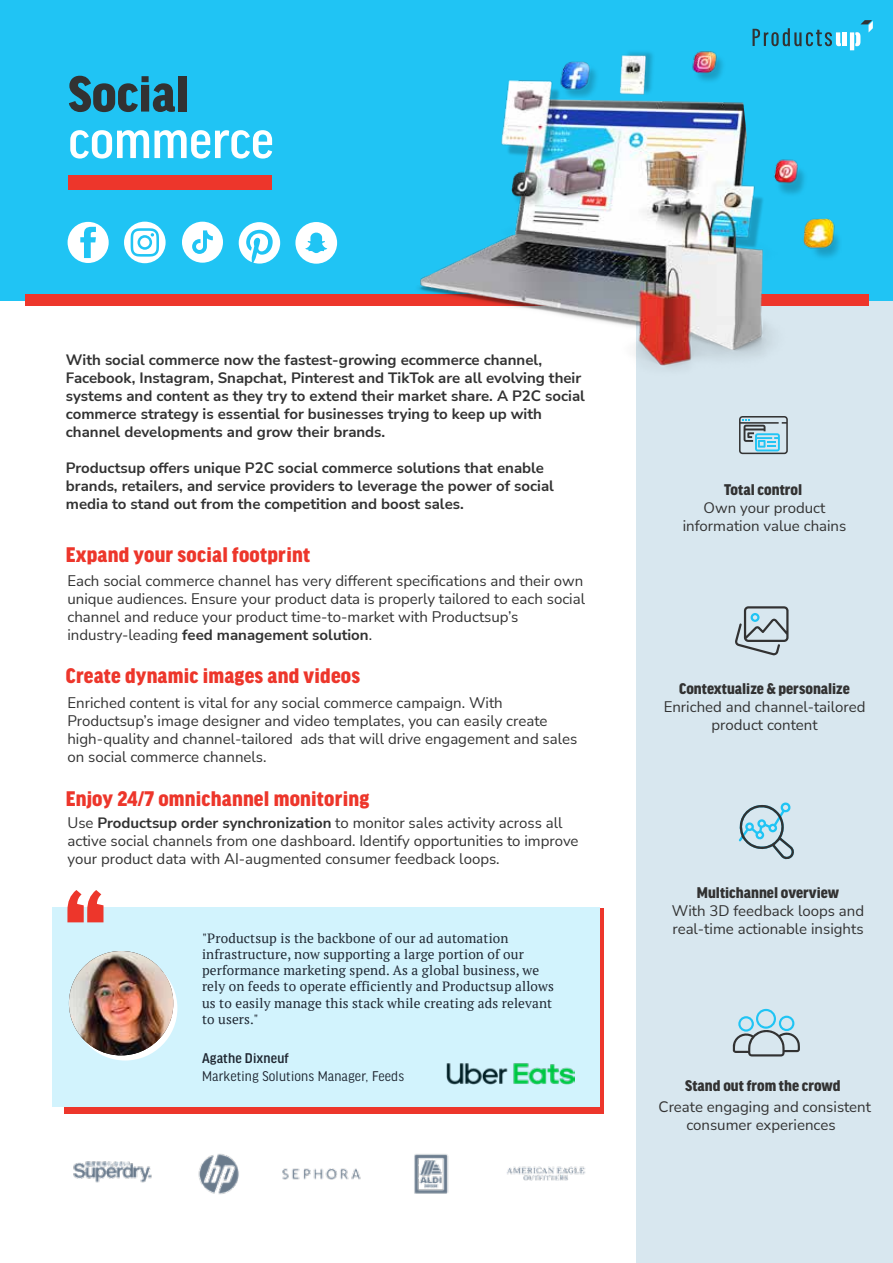
<style>
.page{position:relative;width:893px;height:1263px;background:#fff}
.page>*{position:absolute;margin:0;border:0;box-sizing:border-box;transform-origin:0 0}
.t1{font:500 54px "Good Headline Pro Narr";color:#fff}
.t2{font:900 54px "Good Headline Pro Narr";color:#323232}
.t3{font:900 22.5px "Good Headline Pro Narr";letter-spacing:.01em;color:#ed362b}
.t4{font:900 16.5px "Good Headline Pro Narr";color:#323232}
.t5{font:15px/18px "Nunito Sans";color:#323232}
.t6{font:700 15px/18px "Nunito Sans";color:#323232}
.t7{font:15px "Good Headline Pro Narr";letter-spacing:.01em;color:#1f2732}
.t8{font:500 15px "Good Headline Pro Narr";letter-spacing:.01em;color:#1f2732}
.t9{font:13.5px/16.2px "PT Serif";letter-spacing:.01em;color:#1f2732}
.s1{font-weight:700}
</style>
<div class="page">
<div style="left:637px;top:277px;width:256px;height:986px;background:#d8e7ef"></div>
<div style="left:0;top:0;width:893px;height:300px;background:#20c4f4"></div>
<hr style="left:842px;top:32px;width:4px;height:14px;background:#fff">
<hr style="left:850px;top:32px;width:4px;height:18px;background:#fff">
<svg style="left:752px;top:28px;width:89px;height:10px"></svg>
<svg style="left:855px;top:20px;width:18px;height:26px"></svg>
<div style="left:68px;top:175px;width:204px;height:15px;background:#ed362b"></div>
<div style="left:25px;top:295px;width:843px;height:11px;background:#ed362b"></div>
<div style="left:64px;top:909px;width:540px;height:205px;background:#ed362b"></div>
<div style="left:52px;top:908px;width:548px;height:199px;background:#d2f3fd"></div>
<div style="left:73px;top:956px;width:104px;height:104px;background:#fff;border-radius:50%"></div>
<svg style="left:69px;top:951px;width:104px;height:104px"></svg>
<img style="left:69px;top:951px;width:104px;height:104px;border-radius:52px">
<svg style="left:67px;top:890px;width:36px;height:32px"></svg>
<img style="left:447px;top:1063px;width:128px;height:22px">
<img style="left:405px;top:38px;width:437px;height:352px">
<svg style="left:739px;top:416px;width:49px;height:38px"></svg>
<svg style="left:733px;top:1009px;width:67px;height:47px"></svg>
<svg style="left:735px;top:606px;width:53px;height:49px"></svg>
<svg style="left:738px;top:802px;width:56px;height:58px"></svg>
<img style="left:198px;top:1154px;width:41px;height:40px">
<img style="left:73px;top:1161px;width:79px;height:22px">
<img style="left:506px;top:1166px;width:80px;height:15px">
<img style="left:414px;top:1154px;width:35px;height:40px">
<img style="left:282px;top:1168px;width:79px;height:12px">
<div style="left:68px;top:222px;width:41px;height:41px;background:#fff;border-radius:50%"></div>
<svg style="left:80px;top:227px;width:16px;height:31px"></svg>
<div style="left:295px;top:222px;width:42px;height:42px;background:#fff;border-radius:50%"></div>
<svg style="left:305px;top:233px;width:22px;height:20px"></svg>
<svg style="left:239px;top:222px;width:41px;height:42px"></svg>
<svg style="left:182px;top:222px;width:41px;height:41px"></svg>
<div style="left:124px;top:222px;width:42px;height:41px;background:#fff;border-radius:50%"></div>
<svg style="left:131px;top:228px;width:28px;height:29px"></svg>
<h1 class="t2" style="left:68px;top:67px;width:122px">Social</h1>
<h1 class="t1" style="left:68px;top:114px;width:207px">commerce</h1>
<p class="t6" style="left:66px;top:350px;width:521px">With social commerce now the fastest-growing ecommerce channel, Facebook, Instagram, Snapchat, Pinterest and TikTok are all evolving their systems and content as they try to extend their market share. A P2C social commerce strategy is essential for businesses trying to keep up with channel developments and grow their brands.</p>
<p class="t6" style="left:66px;top:458px;width:490px">Productsup offers unique P2C social commerce solutions that enable brands, retailers, and service providers to leverage the power of social media to stand out from the competition and boost sales.</p>
<h2 class="t3" style="left:66px;top:543px;width:246px">Expand your social footprint</h2>
<p class="t5" style="left:67px;top:571px;width:519px">Each social commerce channel has very different specifications and their own unique audiences. Ensure your product data is properly tailored to each social channel and reduce your product time-to-market with Productsup’s industry-leading <span class="s1">feed management solution</span>.</p>
<h2 class="t3" style="left:66px;top:664px;width:296px">Create dynamic images and videos</h2>
<p class="t5" style="left:67px;top:693px;width:511px">Enriched content is vital for any social commerce campaign. With Productsup’s image designer and video templates, you can easily create high-quality and channel-tailored ads that will drive engagement and sales on social commerce channels.</p>
<h2 class="t3" style="left:66px;top:788px;width:305px">Enjoy 24/7 omnichannel monitoring</h2>
<p class="t5" style="left:67px;top:813px;width:513px">Use <span class="s1">Productsup order synchronization</span> to monitor sales activity across all active social channels from one dashboard. Identify opportunities to improve your product data with AI-augmented consumer feedback loops.</p>
<p class="t9" style="left:202px;top:930px;width:354px">"Productsup is the backbone of our ad automation infrastructure, now supporting a large portion of our performance marketing spend. As a global business, we rely on feeds to operate efficiently and Productsup allows us to easily manage this stack while creating ads relevant to users."</p>
<p class="t8" style="left:202px;top:1050px;width:89px">Agathe Dixneuf</p>
<p class="t7" style="left:202px;top:1068px;width:204px">Marketing Solutions Manager, Feeds</p>
<p class="t4" style="left:724px;top:481px;width:79px">Total control</p>
<p class="t5" style="left:683px;top:498px;width:165px;text-align:center">Own your product information value chains</p>
<p class="t4" style="left:679px;top:681px;width:172px">Contextualize &amp; personalize</p>
<p class="t5" style="left:664px;top:697px;width:203px;text-align:center">Enriched and channel-tailored product content</p>
<p class="t4" style="left:697px;top:885px;width:144px">Multichannel overview</p>
<p class="t5" style="left:672px;top:901px;width:194px">With 3D feedback loops and real-time actionable insights</p>
<p class="t4" style="left:685px;top:1077px;width:157px">Stand out from the crowd</p>
<p class="t5" style="left:659px;top:1097px;width:214px;text-align:center">Create engaging and consistent consumer experiences</p>
</div>
